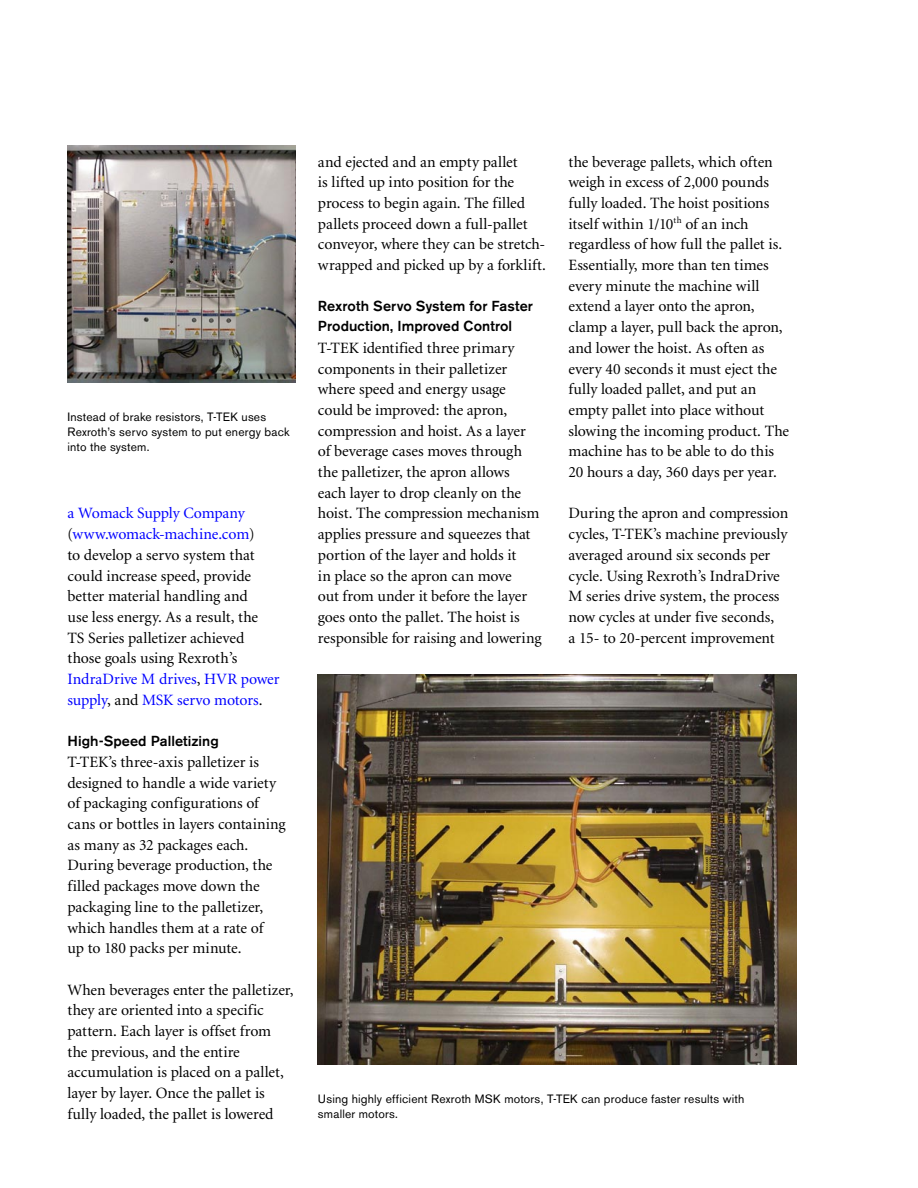
<style>
.page{position:relative;width:918px;height:1188px;background:#fff}
.page>*{position:absolute;margin:0;border:0;box-sizing:border-box;transform-origin:0 0}
.Body_Copy{font:15.75px/20.7px "Minion";letter-spacing:-.005em;color:#000}
.SH1{font:500 14.4px/20.4px "Akzidenz Grotesk BQ";letter-spacing:.005em;color:#000}
.Caption_Text{font:12px/15px "Akzidenz Grotesk BQ";letter-spacing:.015em;color:#000}
.s1{color:#00f}
</style>
<div class="page">
<img style="left:68px;top:146px;width:228px;height:236px">
<img style="left:318px;top:675px;width:478px;height:389px">
<p class="Caption_Text" style="left:68px;top:410px;width:224px">Instead of brake resistors, T-TEK uses<br>Rexroth’s servo system to put energy back into the system.</p>
<p class="Body_Copy" style="left:68px;top:504px;width:214px"><span class="s1">a Womack Supply Company </span>(<span class="s1">www.womack-machine.com</span>)<br>to develop a servo system that could increase speed, provide better material handling and<br>use less energy. As a result, the<br>TS Series palletizer achieved those goals using Rexroth’s<br><span class="s1">IndraDrive M drives</span>, <span class="s1">HVR power supply</span>, and <span class="s1">MSK servo motors</span>.</p>
<p class="SH1" style="left:68px;top:730px;width:153px">High-Speed Palletizing</p>
<p class="Body_Copy" style="left:68px;top:752px;width:220px">T-TEK’s three-axis palletizer is designed to handle a wide variety of packaging configurations of cans or bottles in layers containing as many as 32 packages each.<br>During beverage production, the filled packages move down the packaging line to the palletizer, which handles them at a rate of<br>up to 180 packs per minute.</p>
<p class="Body_Copy" style="left:68px;top:980px;width:228px">When beverages enter the palletizer, they are oriented into a specific pattern. Each layer is offset from the previous, and the entire accumulation is placed on a pallet, layer by layer. Once the pallet is fully loaded, the pallet is lowered</p>
<p class="Body_Copy" style="left:318px;top:152px;width:229px">and ejected and an empty pallet<br>is lifted up into position for the process to begin again. The filled pallets proceed down a full-pallet conveyor, where they can be stretch&shy;wrapped and picked up by a forklift.</p>
<p class="SH1" style="left:318px;top:296px;width:216px">Rexroth Servo System for Faster<br>Production, Improved Control</p>
<p class="Body_Copy" style="left:318px;top:338px;width:225px">T-TEK identified three primary components in their palletizer where speed and energy usage could be improved: the apron, compression and hoist. As a layer of beverage cases moves through the palletizer, the apron allows each layer to drop cleanly on the hoist. The compression mechanism applies pressure and squeezes that portion of the layer and holds it<br>in place so the apron can move<br>out from under it before the layer goes onto the pallet. The hoist is responsible for raising and lowering</p>
<p class="Body_Copy" style="left:568px;top:152px;width:222px">the beverage pallets, which often weigh in excess of 2,000 pounds fully loaded. The hoist positions itself within 1/10<sup>th</sup> of an inch regardless of how full the pallet is.<br>Essentially, more than ten times every minute the machine will extend a layer onto the apron, clamp a layer, pull back the apron, and lower the hoist. As often as every 40 seconds it must eject the fully loaded pallet, and put an empty pallet into place without slowing the incoming product. The machine has to be able to do this<br>20 hours a day, 360 days per year.</p>
<p class="Body_Copy" style="left:568px;top:504px;width:221px">During the apron and compression cycles, T-TEK’s machine previously averaged around six seconds per cycle. Using Rexroth’s IndraDrive M series drive system, the process now cycles at under five seconds,<br>a 15- to 20-percent improvement</p>
<p class="Caption_Text" style="left:318px;top:1092px;width:428px">Using highly efficient Rexroth MSK motors, T-TEK can produce faster results with smaller motors.</p>
</div>
